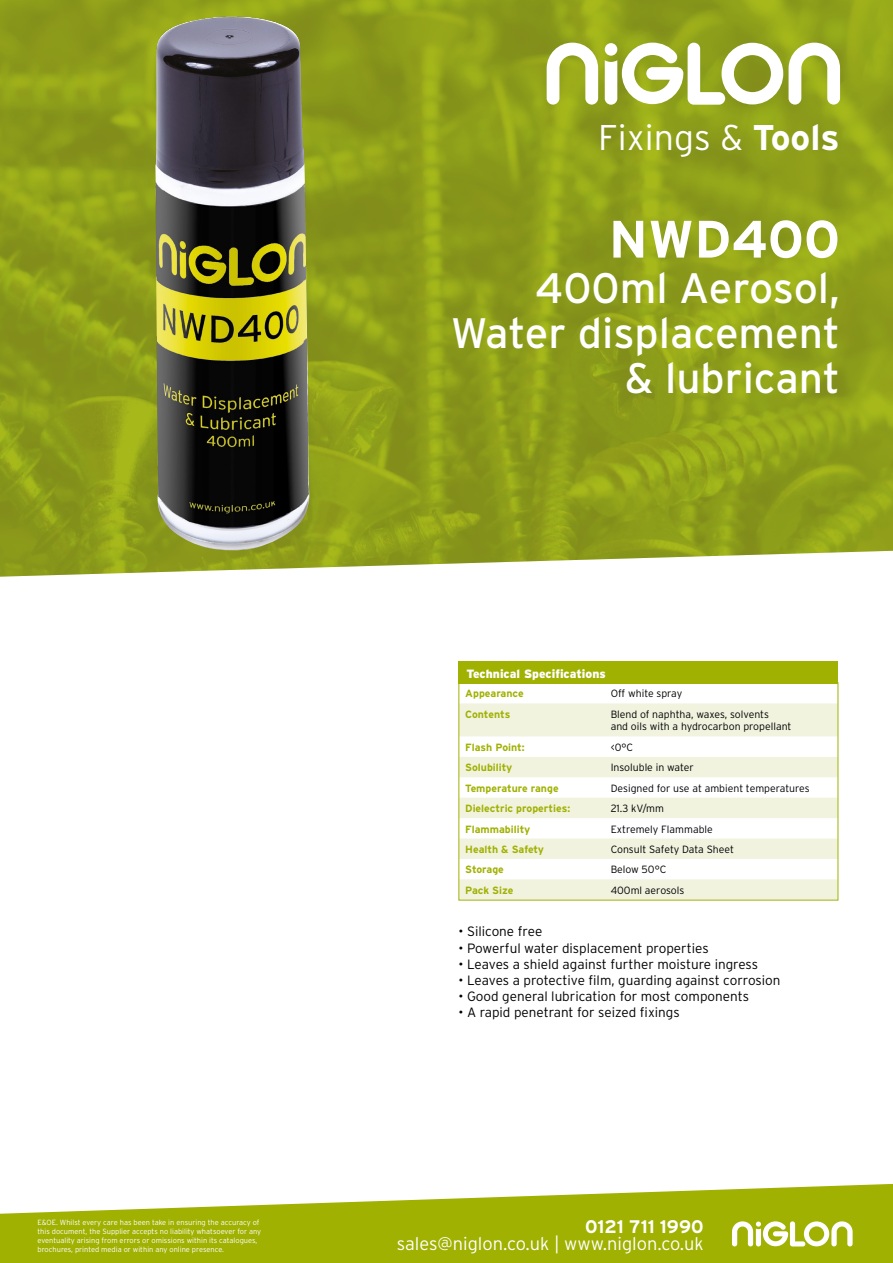
<style>
.page{position:relative;width:893px;height:1263px;background:#fff}
.page>*{position:absolute;margin:0;border:0;box-sizing:border-box;transform-origin:0 0}
.t1{font:700 52.5px "Interstate";color:#fff}
.t2{font:42.6px/45px "Interstate";color:#fff;text-align:right}
.t3{font:300 35.7px "Interstate";color:#fff}
.t4{font:300 18.15px "Interstate";color:#fff}
.t5{font:700 18.15px "Interstate";color:#fff}
.t6{font:300 13.5px "Interstate";color:#000}
.t7{font:900 12px "Interstate";color:#fff}
.t8{font:300 10.5px/12.6px "Interstate";color:#000}
.t9{font:700 10.5px "Interstate";color:#a0b101}
.t10{font:300 7.5px/9px "Interstate";color:#fff}
.s1{font-weight:700}
</style>
<div class="page">
<img style="left:0;top:0;width:893px;height:577px">
<svg style="left:547px;top:43px;width:51px;height:62px"></svg>
<svg style="left:789px;top:43px;width:51px;height:62px"></svg>
<svg style="left:605px;top:43px;width:178px;height:62px"></svg>
<svg style="left:458px;top:682px;width:381px;height:219px"></svg>
<div style="left:458px;top:661px;width:380px;height:23px;background:#a0b101"></div>
<img style="left:155px;top:16px;width:155px;height:535px">
<svg style="left:0;top:1184px;width:893px;height:79px;fill:#a0b101"></svg>
<svg style="left:732px;top:1221px;width:121px;height:25px"></svg>
<p class="t10" style="left:38px;top:1218px;width:225px">E&amp;OE. Whilst every care has been take in ensuring the accuracy of this document, the Supplier accepts no liability whatsoever for any eventuality arising from errors or omissions within its catalogues, brochures, printed media or within any online presence.</p>
<h3 class="t3" style="left:598px;top:118px;width:243px">Fixings &amp; <span class="s1">Tools</span></h3>
<h1 class="t1" style="left:609px;top:210px;width:233px">NWD400</h1>
<h2 class="t2" style="left:451px;top:265px;width:391px">400ml Aerosol,<br>Water displacement &amp; lubricant</h2>
<h3 class="t7" style="left:466px;top:666px;width:141px">Technical Specifications</h3>
<h3 class="t9" style="left:465px;top:688px;width:60px">Appearance</h3>
<h3 class="t8" style="left:611px;top:687px;width:73px">Off white spray</h3>
<h3 class="t9" style="left:465px;top:708px;width:47px">Contents</h3>
<h3 class="t8" style="left:611px;top:708px;width:182px">Blend of naphtha, waxes, solvents<br>and oils with a hydrocarbon propellant</h3>
<h3 class="t9" style="left:465px;top:741px;width:61px">Flash Point:</h3>
<h3 class="t8" style="left:611px;top:741px;width:24px">&lt;0°C</h3>
<h3 class="t9" style="left:465px;top:762px;width:49px">Solubility</h3>
<h3 class="t8" style="left:611px;top:761px;width:84px">Insoluble in water</h3>
<h3 class="t9" style="left:465px;top:782px;width:95px">Temperature range</h3>
<h3 class="t8" style="left:611px;top:781px;width:200px">Designed for use at ambient temperatures</h3>
<h3 class="t9" style="left:465px;top:802px;width:106px">Dielectric properties:</h3>
<h3 class="t8" style="left:611px;top:802px;width:55px">21.3 kV/mm</h3>
<h3 class="t9" style="left:465px;top:823px;width:67px">Flammability</h3>
<h3 class="t8" style="left:611px;top:822px;width:104px">Extremely Flammable</h3>
<h3 class="t9" style="left:465px;top:843px;width:80px">Health &amp; Safety</h3>
<h3 class="t8" style="left:611px;top:843px;width:125px">Consult Safety Data Sheet</h3>
<h3 class="t9" style="left:465px;top:864px;width:40px">Storage</h3>
<h3 class="t8" style="left:611px;top:863px;width:57px">Below 50°C</h3>
<h3 class="t9" style="left:465px;top:884px;width:50px">Pack Size</h3>
<h3 class="t8" style="left:611px;top:884px;width:75px">400ml aerosols</h3>
<h3 class="t6" style="left:458px;top:924px;width:85px">• Silicone free</h3>
<h3 class="t6" style="left:458px;top:940px;width:252px">• Powerful water displacement properties</h3>
<h3 class="t6" style="left:458px;top:956px;width:301px">• Leaves a shield against further moisture ingress</h3>
<h3 class="t6" style="left:458px;top:972px;width:324px">• Leaves a protective film, guarding against corrosion</h3>
<h3 class="t6" style="left:458px;top:989px;width:292px">• Good general lubrication for most components</h3>
<h3 class="t6" style="left:458px;top:1005px;width:223px">• A rapid penetrant for seized fixings</h3>
<h3 class="t5" style="left:585px;top:1216px;width:120px">0121 711 1990</h3>
<h3 class="t4" style="left:397px;top:1233px;width:308px">sales@niglon.co.uk | www.niglon.co.uk</h3>
</div>
